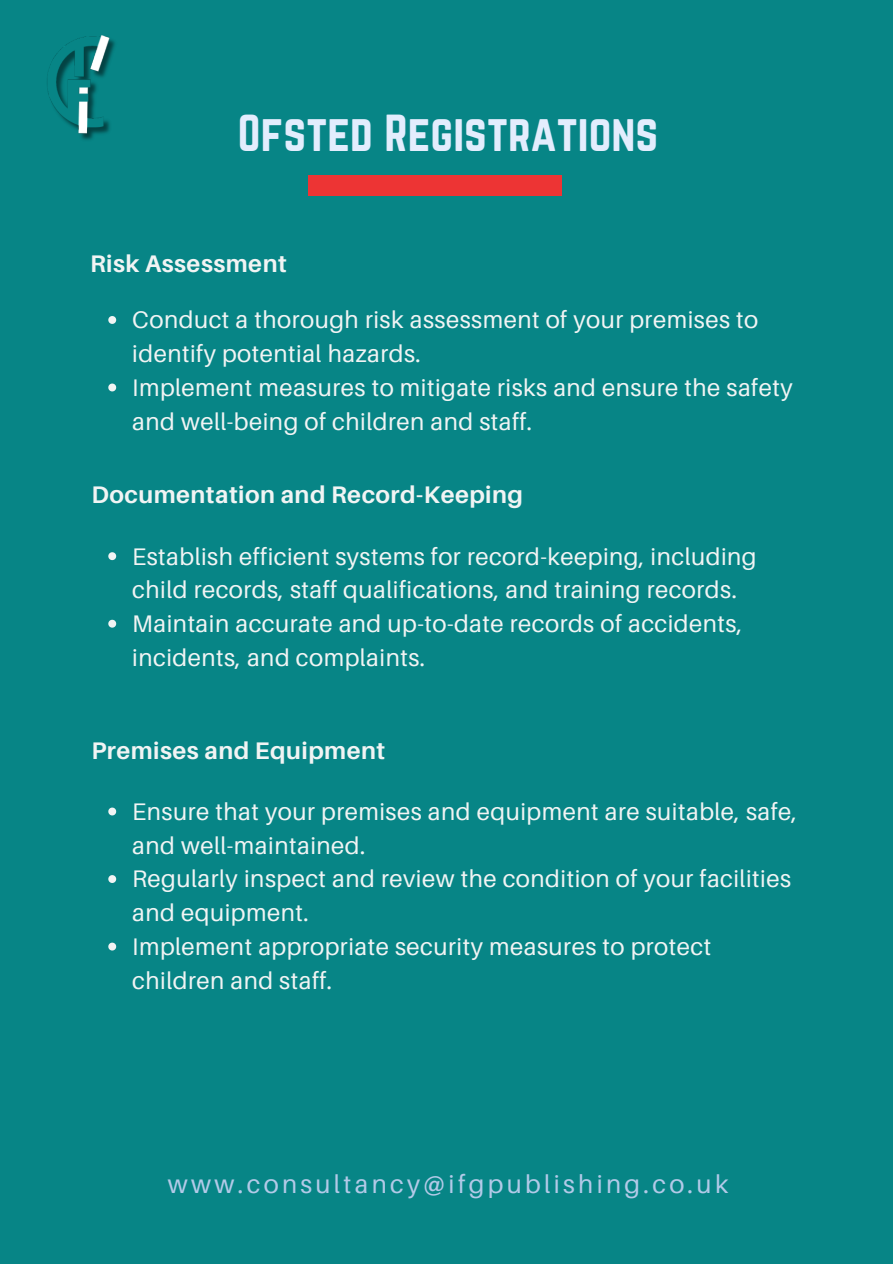
<style>
.page{position:relative;width:893px;height:1264px;background:#fff}
.page>*{position:absolute;margin:0;border:0;box-sizing:border-box;transform-origin:0 0}
.t1{font:45.45px "Norwester";color:#e3edfd}
.t2{font:25.5px "Aileron";letter-spacing:.13em;color:#b3cae8}
.t3{font:24px/33.8px "Aileron";letter-spacing:.02em;color:#f1f4f4}
.t4{font:700 24px "Aileron";letter-spacing:.02em;color:#f1f4f4}
</style>
<div class="page">
<div style="left:0;top:0;width:892px;height:1263px;background:#078586"></div>
<div style="left:308px;top:176px;width:254px;height:20px;background:#ed3434"></div>
<img style="left:47px;top:35px;width:68px;height:105px">
<svg style="left:108px;top:316px;width:8px;height:8px"></svg>
<svg style="left:108px;top:383px;width:8px;height:8px"></svg>
<svg style="left:108px;top:552px;width:8px;height:8px"></svg>
<svg style="left:108px;top:619px;width:8px;height:8px"></svg>
<svg style="left:108px;top:807px;width:8px;height:8px"></svg>
<svg style="left:108px;top:875px;width:8px;height:8px"></svg>
<svg style="left:108px;top:942px;width:8px;height:8px"></svg>
<p class="t1" style="left:238px;top:105px;width:422px">Ofsted Registrations</p>
<p class="t4" style="left:90px;top:249px;width:198px">Risk Assessment</p>
<p class="t3" style="left:132px;top:302px;width:627px">Conduct a thorough risk assessment of your premises to identify potential hazards.</p>
<p class="t3" style="left:132px;top:370px;width:662px">Implement measures to mitigate risks and ensure the safety and well-being of children and staff.</p>
<p class="t4" style="left:91px;top:480px;width:433px">Documentation and Record-Keeping</p>
<p class="t3" style="left:132px;top:539px;width:626px">Establish efficient systems for record-keeping, including child records, staff qualifications, and training records.</p>
<p class="t3" style="left:132px;top:606px;width:611px">Maintain accurate and up-to-date records of accidents, incidents, and complaints.</p>
<p class="t4" style="left:91px;top:735px;width:295px">Premises and Equipment</p>
<p class="t3" style="left:132px;top:794px;width:666px">Ensure that your premises and equipment are suitable, safe, and well-maintained.</p>
<p class="t3" style="left:132px;top:861px;width:660px">Regularly inspect and review the condition of your facilities and equipment.</p>
<p class="t3" style="left:132px;top:929px;width:580px">Implement appropriate security measures to protect children and staff.</p>
<p class="t2" style="left:168px;top:1168px;width:562px">www.consultancy@ifgpublishing.co.uk</p>
</div>
